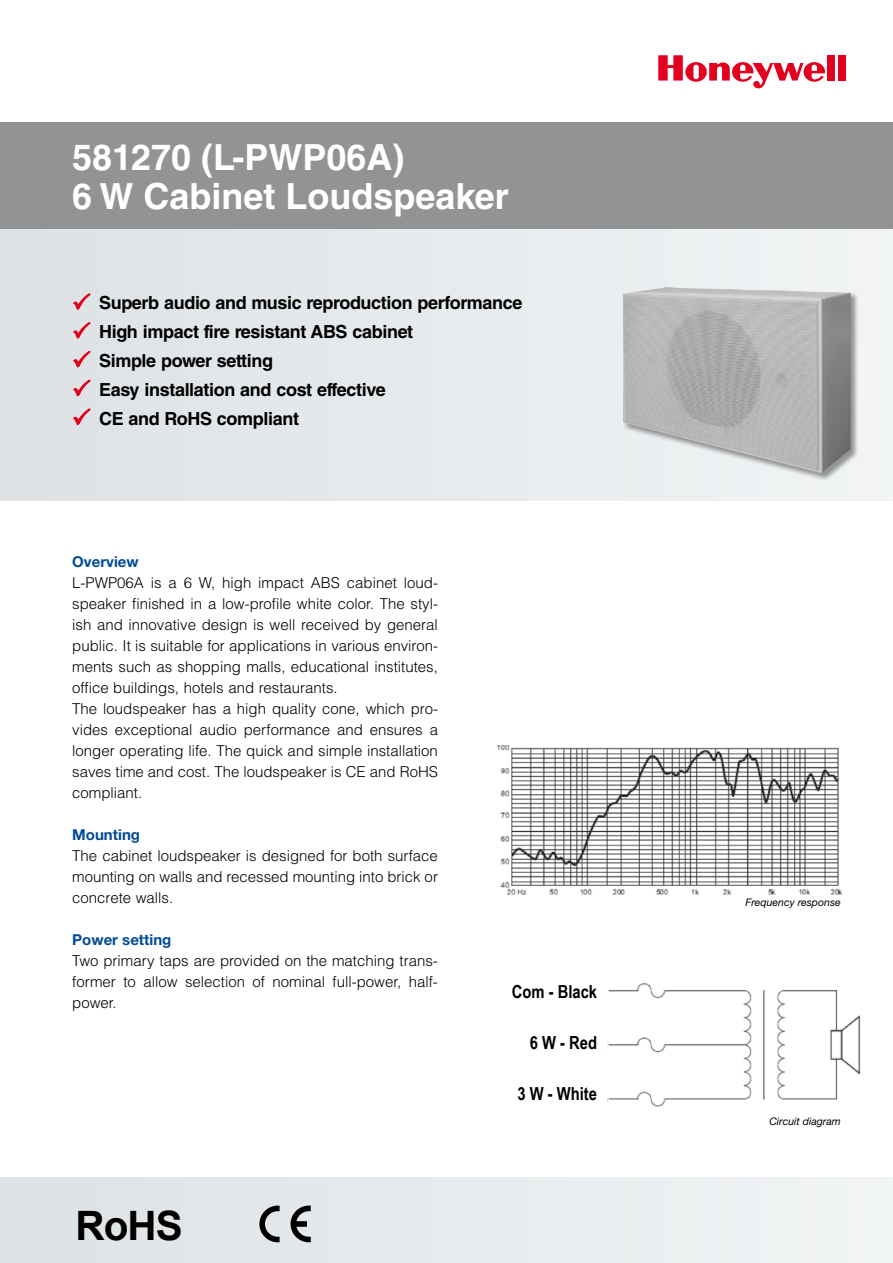
<style>
.page{position:relative;width:893px;height:1263px;background:#fff}
.page>*{position:absolute;margin:0;border:0;box-sizing:border-box;transform-origin:0 0}
.t1{font:700 40.5px "Arial";color:#000}
.t2{font:700 36px/39px "Honeywell Helvetica";color:#fff}
.t3{font:700 18px/28.8px "Honeywell Helvetica";letter-spacing:-.02em;color:#000}
.t4{font:700 18px "Arial Narrow";color:#000}
.t5{font:300 15px/21px "Honeywell Helvetica";color:#000;text-align:justify}
.t6{font:700 15px "Helvetica Neue";color:#004b93}
.t7{font:italic 10.5px "Helvetica Neue";color:#000}
</style>
<div class="page">
<div style="left:0;top:1178px;width:893px;height:85px;background:#e8ebed"></div>
<div style="left:828px;top:55px;width:7px;height:26px;background:#e2001e"></div>
<div style="left:838px;top:55px;width:7px;height:26px;background:#e2001e"></div>
<svg style="left:658px;top:55px;width:167px;height:34px"></svg>
<div style="left:0;top:229px;width:893px;height:272px;background:#e6e9eb"></div>
<div style="left:0;top:122px;width:893px;height:107px;background:#929395"></div>
<img style="left:497px;top:745px;width:346px;height:150px">
<div style="left:622px;top:287px;width:237px;height:194px;background:#000;opacity:.4"></div>
<img style="left:623px;top:287px;width:228px;height:186px">
<svg style="left:259px;top:1205px;width:21px;height:37px"></svg>
<svg style="left:291px;top:1205px;width:20px;height:37px"></svg>
<img style="left:607px;top:983px;width:254px;height:124px">
<svg style="left:73px;top:293px;width:18px;height:17px"></svg>
<svg style="left:73px;top:322px;width:18px;height:17px"></svg>
<svg style="left:73px;top:350px;width:18px;height:18px"></svg>
<svg style="left:73px;top:379px;width:18px;height:18px"></svg>
<svg style="left:73px;top:408px;width:18px;height:18px"></svg>
<h2 class="t2" style="left:72px;top:137px;width:438px">581270 (L-PWP06A)<br>6 W Cabinet Loudspeaker</h2>
<p class="t3" style="left:99px;top:288px;width:425px">Superb audio and music reproduction performance High impact fire resistant ABS cabinet<br>Simple power setting<br>Easy installation and cost effective<br>CE and RoHS compliant</p>
<p class="t6" style="left:72px;top:552px;width:68px">Overview</p>
<p class="t5" style="left:72px;top:572px;width:367px;text-align:left">L-PWP06A is a 6 W, high impact ABS cabinet loud&shy;speaker finished in a low-profile white color. The styl&shy;ish and innovative design is well received by general public. It is suitable for applications in various environ&shy;ments such as shopping malls, educational institutes, office buildings, hotels and restaurants.<br>The loudspeaker has a high quality cone, which pro&shy;vides exceptional audio performance and ensures a longer operating life. The quick and simple installation saves time and cost. The loudspeaker is CE and RoHS compliant.</p>
<p class="t6" style="left:72px;top:825px;width:69px">Mounting</p>
<p class="t5" style="left:72px;top:845px;width:367px">The cabinet loudspeaker is designed for both surface mounting on walls and recessed mounting into brick or concrete walls.</p>
<p class="t6" style="left:72px;top:930px;width:101px">Power setting</p>
<p class="t5" style="left:72px;top:950px;width:367px">Two primary taps are provided on the matching trans&shy;former to allow selection of nominal full-power, half&shy;power.</p>
<h1 class="t1" style="left:75px;top:1198px;width:109px">RoHS</h1>
<p class="t4" style="left:512px;top:978px;width:87px">Com - Black</p>
<p class="t4" style="left:530px;top:1029px;width:69px">6 W - Red</p>
<p class="t4" style="left:518px;top:1080px;width:81px">3 W - White</p>
<p class="t7" style="left:745px;top:895px;width:97px">Frequency response</p>
<p class="t7" style="left:769px;top:1115px;width:73px">Circuit diagram</p>
</div>
